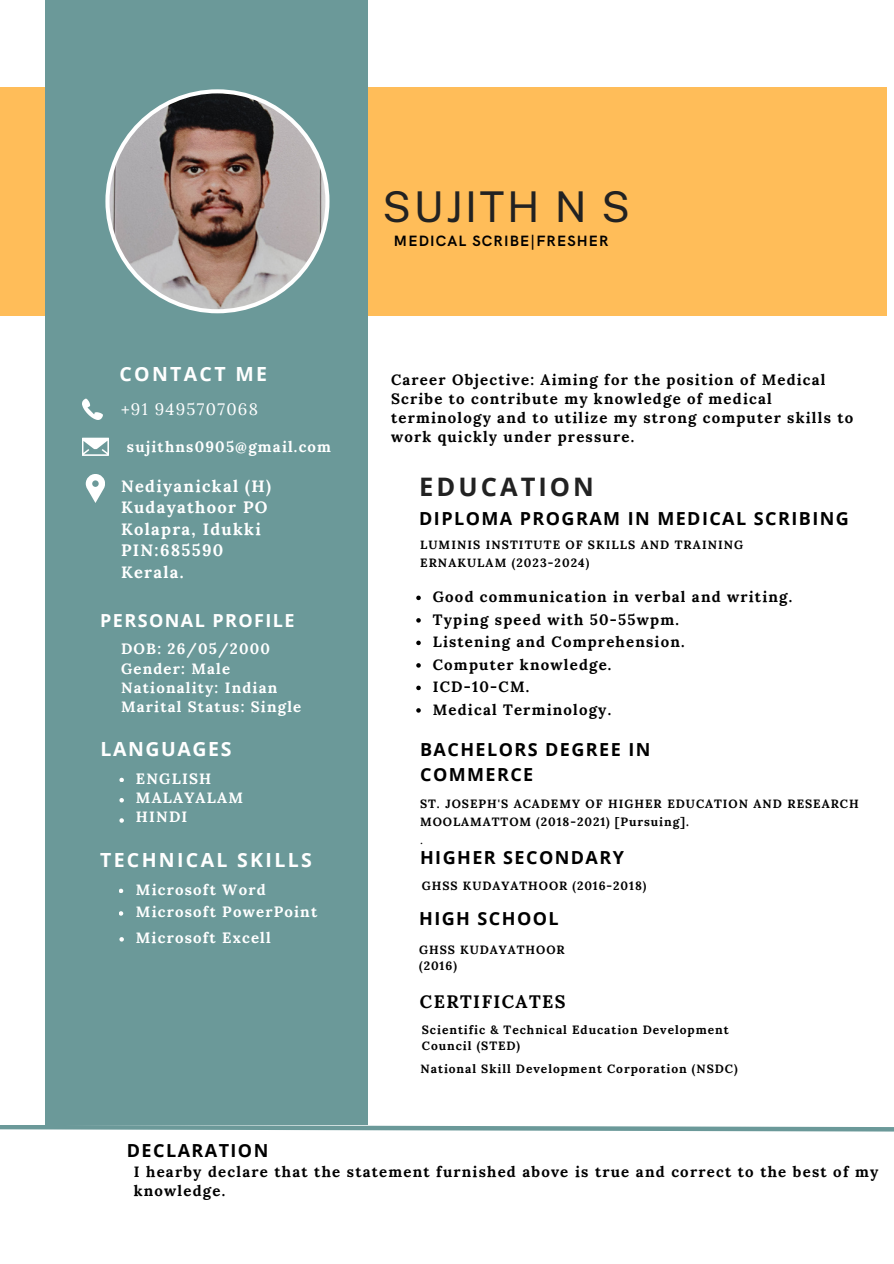
<style>
.page{position:relative;width:894px;height:1264px;background:#fff}
.page>*{position:absolute;margin:0;border:0;box-sizing:border-box;transform-origin:0 0}
.t1{font:42.45px "Public Sans";letter-spacing:.06em;color:#222}
.t2{font:700 25.5px "Open Sans";letter-spacing:.12em;color:#222}
.t3{font:700 19.5px "Open Sans";letter-spacing:.12em;color:#fff}
.t4{font:700 19.5px "Open Sans";letter-spacing:.08em;color:#fff}
.t5{font:700 18px/24.8px "Open Sans";letter-spacing:.08em;color:#000}
.t6{font:700 18px "Open Sans";letter-spacing:.08em;color:#fff}
.t7{font:700 18px "Lora";letter-spacing:.08em;color:#000}
.t8{font:700 16.5px/21.3px "Lora";letter-spacing:.08em;color:#fff}
.t9{font:16.5px "Lora";letter-spacing:.08em;color:#fff}
.t10{font:700 15px/19.2px "Lora";letter-spacing:.08em;color:#000}
.t11{font:700 15px/19.2px "Lora";letter-spacing:.08em;color:#fff}
.t12{font:700 15px "HK Grotesk";letter-spacing:.08em;color:#000}
.t13{font:700 12px/15.8px "Lora";letter-spacing:.08em;color:#000}
.t14{font:12px "Lora";color:#000}
</style>
<div class="page">
<div style="left:0;top:87px;width:893px;height:229px;background:#ffbd59"></div>
<div style="left:45px;top:0;width:323px;height:1125px;background:#6b9999"></div>
<svg style="left:82px;top:398px;width:21px;height:22px"></svg>
<svg style="left:82px;top:437px;width:27px;height:19px"></svg>
<svg style="left:86px;top:474px;width:19px;height:29px"></svg>
<svg style="left:105px;top:89px;width:224px;height:224px"></svg>
<svg style="left:119px;top:777px;width:5px;height:5px"></svg>
<svg style="left:119px;top:798px;width:5px;height:4px"></svg>
<svg style="left:119px;top:818px;width:5px;height:4px"></svg>
<svg style="left:0;top:1125px;width:893px;height:6px"></svg>
<svg style="left:119px;top:937px;width:5px;height:4px"></svg>
<svg style="left:119px;top:911px;width:4px;height:4px"></svg>
<svg style="left:119px;top:888px;width:4px;height:5px"></svg>
<svg style="left:416px;top:595px;width:4px;height:5px"></svg>
<svg style="left:416px;top:618px;width:4px;height:4px"></svg>
<svg style="left:416px;top:640px;width:4px;height:5px"></svg>
<svg style="left:416px;top:663px;width:4px;height:4px"></svg>
<svg style="left:416px;top:685px;width:4px;height:5px"></svg>
<svg style="left:416px;top:708px;width:4px;height:4px"></svg>
<p class="t1" style="left:382px;top:182px;width:249px">SUJITH N S</p>
<p class="t3" style="left:119px;top:360px;width:149px">CONTACT ME</p>
<h3 class="t9" style="left:121px;top:398px;width:138px">+91 9495707068</h3>
<h3 class="t11" style="left:127px;top:437px;width:205px">sujithns0905@gmail.com</h3>
<h6 class="t8" style="left:121px;top:475px;width:151px">Nediyanickal (H)<br>Kudayathoor PO<br>Kolapra, Idukki<br>PIN:685590<br>Kerala.</h6>
<p class="t6" style="left:100px;top:607px;width:196px">PERSONAL PROFILE</p>
<h5 class="t11" style="left:121px;top:639px;width:182px">DOB: 26/05/2000<br>Gender: Male<br>Nationality: Indian<br>Marital Status: Single</h5>
<p class="t4" style="left:101px;top:735px;width:132px">LANGUAGES</p>
<h5 class="t11" style="left:136px;top:768px;width:108px">ENGLISH<br>MALAYALAM<br>HINDI</h5>
<h4 class="t3" style="left:100px;top:846px;width:213px">TECHNICAL SKILLS</h4>
<h5 class="t11" style="left:136px;top:877px;width:183px;line-height:22.5px">Microsoft Word<br>Microsoft PowerPoint</h5>
<h3 class="t11" style="left:136px;top:927px;width:136px">Microsoft Excell</h3>
<p class="t5" style="left:127px;top:1138px;width:143px">DECLARATION</p>
<p class="t12" style="left:394px;top:232px;width:216px">MEDICAL SCRIBE|FRESHER</p>
<h3 class="t10" style="left:391px;top:369px;width:463px">Career Objective: Aiming for the position of Medical Scribe to contribute my knowledge of medical terminology and to utilize my strong computer skills to work quickly under pressure.</h3>
<h1 class="t2" style="left:419px;top:469px;width:176px">EDUCATION</h1>
<p class="t5" style="left:419px;top:505px;width:431px">DIPLOMA PROGRAM IN MEDICAL SCRIBING</p>
<p class="t13" style="left:420px;top:536px;width:324px">LUMINIS INSTITUTE OF SKILLS AND TRAINING</p>
<p class="t13" style="left:420px;top:554px;width:171px">ERNAKULAM (2023-2024)</p>
<h4 class="t10" style="left:432px;top:587px;width:361px">Good communication in verbal and writing.</h4>
<h3 class="t10" style="left:432px;top:609px;width:247px">Typing speed with 50-55wpm.</h3>
<h5 class="t10" style="left:432px;top:632px;width:253px">Listening and Comprehension.</h5>
<h5 class="t10" style="left:432px;top:654px;width:180px">Computer knowledge.</h5>
<h5 class="t10" style="left:432px;top:677px;width:98px">ICD-10-CM.</h5>
<h2 class="t10" style="left:432px;top:699px;width:180px">Medical Terminology.</h2>
<p class="t5" style="left:420px;top:736px;width:232px">BACHELORS DEGREE IN<br>COMMERCE</p>
<h3 class="t13" style="left:420px;top:794px;width:440px;line-height:18px">ST. JOSEPH'S ACADEMY OF HIGHER EDUCATION AND RESEARCH<br>MOOLAMATTOM (2018-2021) [Pursuing].</h3>
<p class="t14" style="left:420px;top:831px;width:4px">.</p>
<p class="t5" style="left:420px;top:844px;width:205px">HIGHER SECONDARY</p>
<h3 class="t13" style="left:421px;top:877px;width:226px">GHSS KUDAYATHOOR (2016-2018)</h3>
<p class="t5" style="left:419px;top:905px;width:141px">HIGH SCHOOL</p>
<p class="t13" style="left:419px;top:942px;width:147px">GHSS KUDAYATHOOR (2016)</p>
<h3 class="t7" style="left:420px;top:989px;width:147px">CERTIFICATES</h3>
<p class="t13" style="left:421px;top:1021px;width:308px">Scientific &amp; Technical Education Development</p>
<p class="t13" style="left:421px;top:1037px;width:100px">Council (STED)</p>
<p class="t13" style="left:420px;top:1060px;width:318px">National Skill Development Corporation (NSDC)</p>
<h3 class="t10" style="left:134px;top:1161px;width:746px">I hearby declare that the statement furnished above is true and correct to the best of my knowledge.</h3>
</div>
